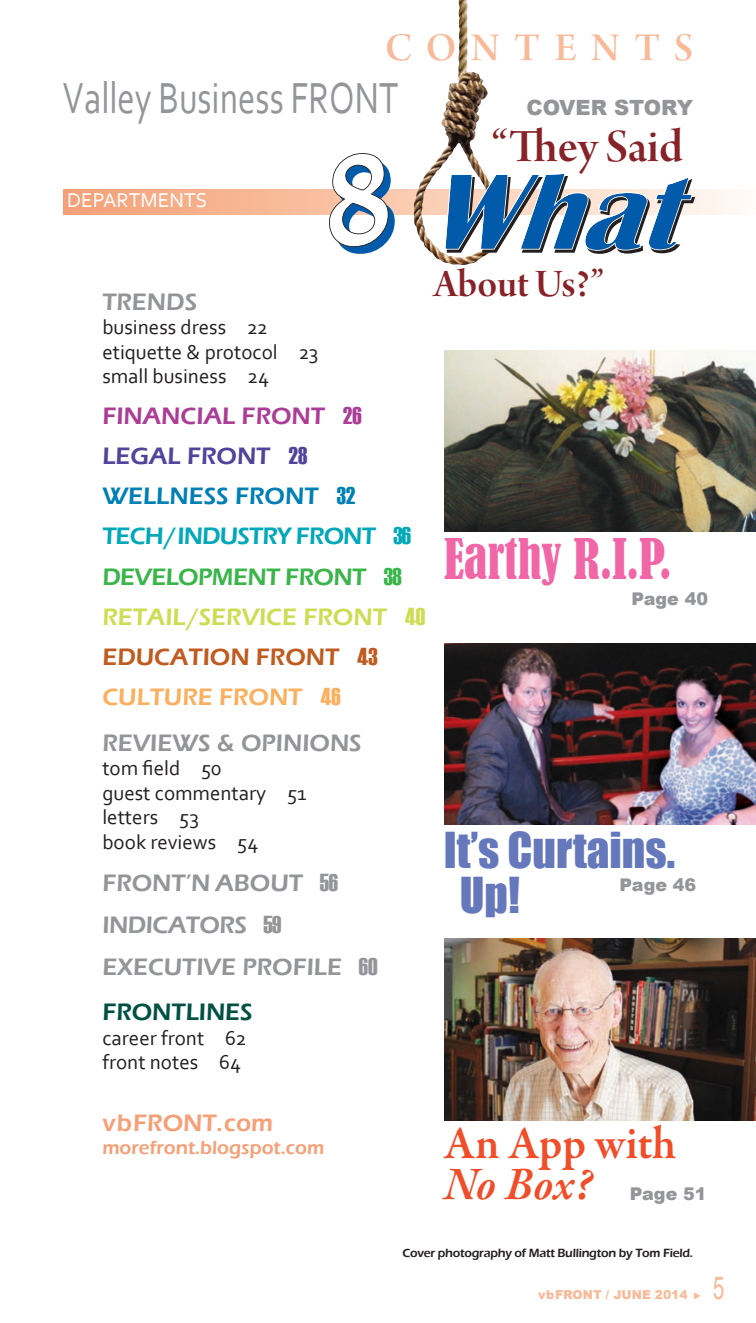
<style>
.page{position:relative;width:756px;height:1323px;background:#fff}
.page>*{position:absolute;margin:0;border:0;box-sizing:border-box;transform-origin:0 0}
.t1{font:164.5px "Narkisim";color:#015aaa}
.t2{font:condensed 52.5px "Bernard";color:#f166a7;scale:.92 1}
.t3{font:49.35px "Arno Pro Smbd Display";letter-spacing:-.005em;color:#872328}
.t4{font:600 47.25px "Garamond Premr Pro";letter-spacing:-.005em;color:#f04d28}
.t5{font:italic 600 47.25px "Garamond Premr Pro";color:#f04d28}
.t6{font:45.5px "Corbel";color:#939598;scale:.77 1}
.t7{font:45.5px/45.5px "Impact";color:#6578bb}
.t8{font:42px "Arno Pro Smbd Display";letter-spacing:.35em;color:#f8ba99}
.t9{font:41.48px "Arno Pro Smbd Display";color:#872328}
.t10{font:31.5px "Arial";color:#f8ba99;scale:.67 1}
.t11{font:600 24.5px/40.2px "Eras ITC";color:#cddd53}
.t12{font:600 24.5px/42px "Eras ITC";color:#939598}
.t13{font:600 24.5px "Eras ITC";color:#f5a077}
.t14{font:600 24.5px "Eras ITC";color:#005143}
.t15{font:21px/24.5px "Corbel";color:#231f20}
.t16{font:21px "Corbel";color:#fff}
.t17{font:900 21px "Arial";color:#939598}
.t18{font:600 19.25px "Eras ITC";color:#f5a077}
.t19{font:900 17.5px "Arial";color:#939598}
.t20{font:600 12.25px "Eras ITC";letter-spacing:-.02em;color:#231f20}
.t21{font:900 12.25px "Arial";color:#f8ba99}
.s1{color:#ac3d96}
.s2{font-family:"Haettenschweiler";font-weight:400;color:#ac3d96}
.s3{color:#52439b}
.s4{font-family:"Haettenschweiler";font-weight:400;color:#52439b}
.s5{color:#007fb4}
.s6{font-family:"Haettenschweiler";font-weight:400;color:#007fb4}
.s7{color:#00a8b9}
.s8{font-family:"Haettenschweiler";font-weight:400;color:#00a8b9}
.s9{color:#3ab54a}
.s10{font-family:"Haettenschweiler";font-weight:400;color:#3ab54a}
.s11{font-family:"Haettenschweiler";font-weight:400}
.s12{color:#c05a1e}
.s13{font-family:"Haettenschweiler";font-weight:400;color:#c05a1e}
.s14{color:#fab05f}
.s15{font-family:"Haettenschweiler";font-weight:400;color:#fab05f}
</style>
<div class="page">
<svg style="left:63px;top:189px;width:675px;height:25px;background:#f8ba9b"></svg>
<svg style="left:329px;top:153px;width:60px;height:94px"></svg>
<img style="left:444px;top:350px;width:312px;height:181px">
<img style="left:445px;top:939px;width:311px;height:181px">
<img style="left:444px;top:643px;width:312px;height:181px">
<img style="left:414px;top:0;width:74px;height:228px">
<svg style="left:444px;top:173px;width:251px;height:81px"></svg>
<h3 class="t8" style="left:385px;top:32px;width:309px">CONTENTS</h3>
<h3 class="t6" style="left:63px;top:79px;width:437px">Valley Business FRONT</h3>
<p class="t17" style="left:526px;top:92px;width:168px">COVER STORY</p>
<p class="t16" style="left:67px;top:191px;width:142px">DEPARTMENTS</p>
<h1 class="t1" style="left:331px;top:130px;width:70px">8</h1>
<h3 class="t3" style="left:492px;top:128px;width:193px">“They Said</h3>
<h3 class="t9" style="left:434px;top:268px;width:172px">About Us?”</h3>
<p class="t12" style="left:102px;top:281px;width:96px">TRENDS</p>
<p class="t15" style="left:102px;top:317px;width:218px">business dress 22 etiquette &amp; protocol 23 small business 24</p>
<p class="t11" style="left:102px;top:396px;width:325px"><span class="s1">FINANCIAL FRONT</span> <span class="s2">26<br></span><span class="s3">LEGAL FRONT</span> <span class="s4">28<br></span><span class="s5">WELLNESS FRONT</span> <span class="s6">32<br></span><span class="s7">TECH/INDUSTRY FRONT</span> <span class="s8">36<br></span><span class="s9">DEVELOPMENT FRONT</span> <span class="s10">38<br></span>RETAIL/SERVICE FRONT <span class="s11">40<br></span><span class="s12">EDUCATION FRONT</span> <span class="s13">43<br></span><span class="s14">CULTURE FRONT</span> <span class="s15">46</span></p>
<p class="t12" style="left:102px;top:722px;width:261px">REVIEWS &amp; OPINIONS</p>
<p class="t15" style="left:102px;top:758px;width:206px">tom field 50<br>guest commentary 51 letters 53<br>book reviews 54</p>
<p class="t12" style="left:102px;top:862px;width:277px">FRONT’N ABOUT <span class="s11">56<br></span>INDICATORS <span class="s11">59<br></span>EXECUTIVE PROFILE <span class="s11">60</span></p>
<p class="t14" style="left:102px;top:998px;width:152px">FRONTLINES</p>
<p class="t15" style="left:102px;top:1028px;width:146px">career front 62 front notes 64</p>
<h2 class="t2" style="left:444px;top:529px;width:249px">Earthy R.I.P.</h2>
<p class="t19" style="left:631px;top:586px;width:78px">Page 40</p>
<h3 class="t7" style="left:460px;top:827px;width:217px;text-indent:-16px">It’s Curtains.<br>Up!</h3>
<p class="t19" style="left:620px;top:872px;width:78px">Page 46</p>
<p class="t13" style="left:102px;top:1109px;width:172px">vbFRONT.com</p>
<p class="t18" style="left:102px;top:1136px;width:223px">morefront.blogspot.com</p>
<h3 class="t4" style="left:444px;top:1124px;width:234px">An App with</h3>
<h3 class="t5" style="left:444px;top:1165px;width:150px">No Box?</h3>
<p class="t19" style="left:630px;top:1181px;width:78px">Page 51</p>
<p class="t20" style="left:402px;top:1246px;width:292px">Cover photography of Matt Bullington by Tom Field.</p>
<p class="t21" style="left:538px;top:1285px;width:164px">vbFRONT / JUNE 2014 ◆</p>
<p class="t10" style="left:713px;top:1270px;width:19px">5</p>
</div>
